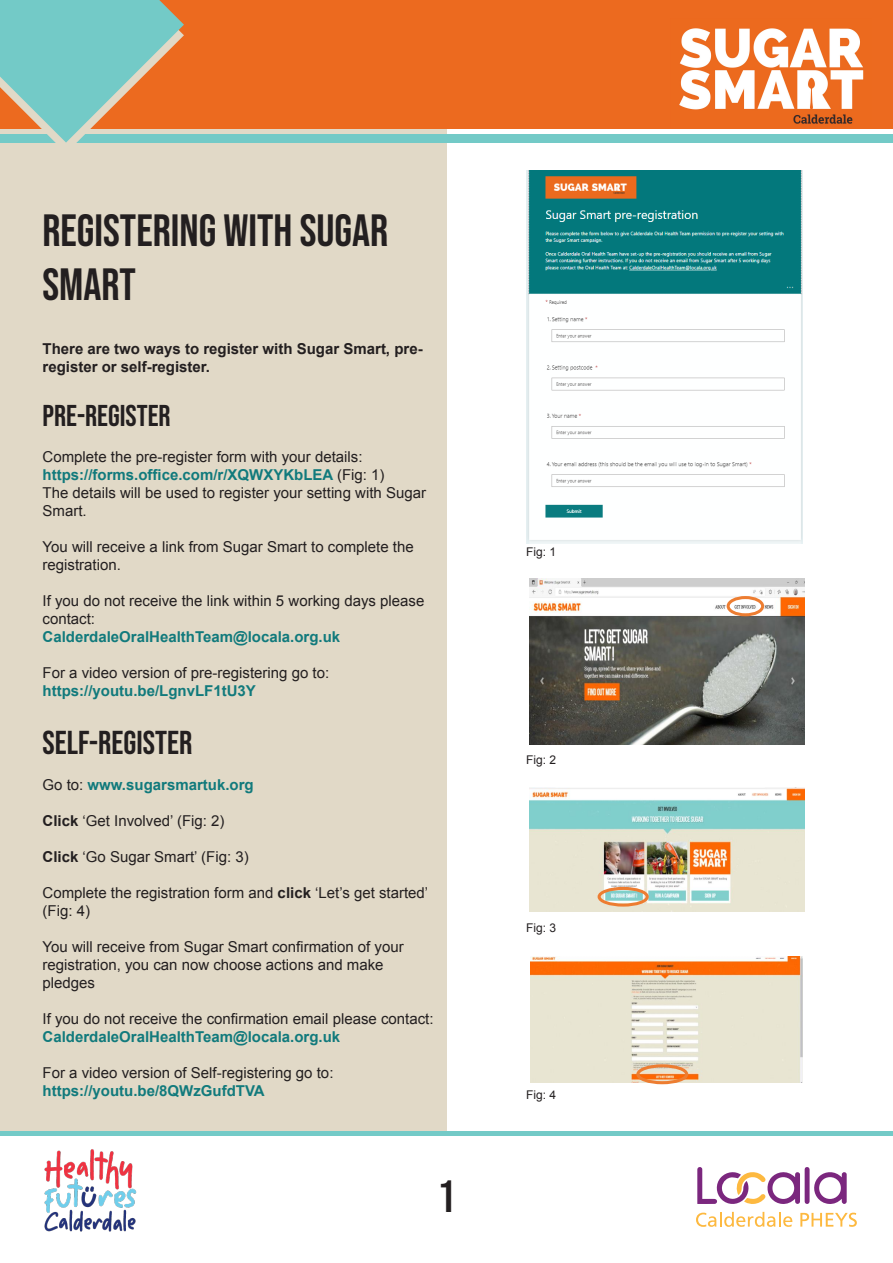
<style>
.page{position:relative;width:893px;height:1263px;background:#fff}
.page>*{position:absolute;margin:0;border:0;box-sizing:border-box;transform-origin:0 0}
.t1{font:45px/54px "Bebas Neue";color:#231f20}
.t2{font:33px "Bebas Neue";color:#231f20}
.t3{font:30px "Bebas Neue";color:#231f20}
.t4{font:15px/18px "Arial";color:#231f20}
.t5{font:700 15px "Arial";color:#117a7c}
.t6{font:700 15px/18px "Arial";color:#231f20}
.t7{font:12px "Arial";color:#231f20}
.s1{font-weight:400;color:#231f20}
.s2{font-weight:700}
</style>
<div class="page">
<div style="left:0;top:111px;width:446px;height:1022px;background:#e1d9c7"></div>
<div style="left:184px;top:0;width:709px;height:128px;background:#ec6a1f"></div>
<img style="left:671px;top:18px;width:201px;height:110px">
<div style="left:0;top:134px;width:893px;height:9px;background:#73cac7"></div>
<hr style="left:0;top:1131px;width:893px;height:4px;background:#73cac7">
<svg style="left:0;top:0;width:184px;height:143px;background:#96b6a3"></svg>
<svg style="left:696px;top:1212px;width:96px;height:15px"></svg>
<svg style="left:800px;top:1212px;width:57px;height:15px"></svg>
<svg style="left:697px;top:1167px;width:150px;height:37px"></svg>
<img style="left:44px;top:1149px;width:93px;height:83px">
<img style="left:526px;top:170px;width:277px;height:373px">
<img style="left:529px;top:579px;width:275px;height:166px">
<div style="left:727px;top:596px;width:37px;height:20px;border:3px solid #ed7d31;border-radius:50%"></div>
<img style="left:529px;top:787px;width:275px;height:124px">
<div style="left:598px;top:887px;width:51px;height:19px;border:3px solid #ed7d31;border-radius:50%"></div>
<img style="left:531px;top:956px;width:272px;height:127px">
<div style="left:636px;top:1064px;width:52px;height:20px;border:3px solid #ed7d31;border-radius:50%"></div>
<p class="t1" style="left:43px;top:203px;width:347px">REGISTERING WITH SUGAR<br>SMART</p>
<p class="t6" style="left:43px;top:341px;width:382px">There are two ways to register with Sugar Smart, pre&shy;register or self-register.</p>
<p class="t3" style="left:43px;top:399px;width:130px">PRE-REGISTER</p>
<p class="t4" style="left:43px;top:448px;width:322px">Complete the pre-register form with your details:</p>
<p class="t5" style="left:43px;top:465px;width:343px">https://forms.office.com/r/XQWXYKbLEA <span class="s1">(Fig: 1)</span></p>
<p class="t4" style="left:43px;top:484px;width:385px">The details will be used to register your setting with Sugar<br>Smart.</p>
<p class="t4" style="left:43px;top:538px;width:373px">You will receive a link from Sugar Smart to complete the registration.</p>
<p class="t4" style="left:43px;top:592px;width:383px">If you do not receive the link within 5 working days please contact:</p>
<p class="t5" style="left:43px;top:627px;width:299px">CalderdaleOralHealthTeam@locala.org.uk</p>
<p class="t4" style="left:43px;top:664px;width:288px">For a video version of pre-registering go to:</p>
<p class="t5" style="left:43px;top:681px;width:215px">https://youtu.be/LgnvLF1tU3Y</p>
<p class="t2" style="left:43px;top:724px;width:151px">SELF-REGISTER</p>
<p class="t5" style="left:43px;top:775px;width:213px"><span class="s1">Go to:</span> www.sugarsmartuk.org</p>
<p class="t4" style="left:43px;top:812px;width:184px"><span class="s2">Click</span> ‘Get Involved’ (Fig: 2)</p>
<p class="t4" style="left:43px;top:848px;width:208px"><span class="s2">Click</span> ‘Go Sugar Smart’ (Fig: 3)</p>
<p class="t4" style="left:43px;top:884px;width:387px">Complete the registration form and <span class="s2">click</span> ‘Let’s get started’ (Fig: 4)</p>
<p class="t4" style="left:43px;top:938px;width:363px">You will receive from Sugar Smart confirmation of your registration, you can now choose actions and make pledges</p>
<p class="t4" style="left:43px;top:1010px;width:393px">If you do not receive the confirmation email please contact:</p>
<p class="t5" style="left:43px;top:1027px;width:299px">CalderdaleOralHealthTeam@locala.org.uk</p>
<p class="t4" style="left:43px;top:1064px;width:292px">For a video version of Self-registering go to:</p>
<p class="t5" style="left:43px;top:1081px;width:224px">https://youtu.be/8QWzGufdTVA</p>
<p class="t1" style="left:437px;top:1169px;width:19px">1</p>
<p class="t7" style="left:526px;top:544px;width:32px">Fig: 1</p>
<p class="t7" style="left:526px;top:752px;width:32px">Fig: 2</p>
<p class="t7" style="left:526px;top:919px;width:32px">Fig: 3</p>
<p class="t7" style="left:526px;top:1087px;width:32px">Fig: 4</p>
</div>
